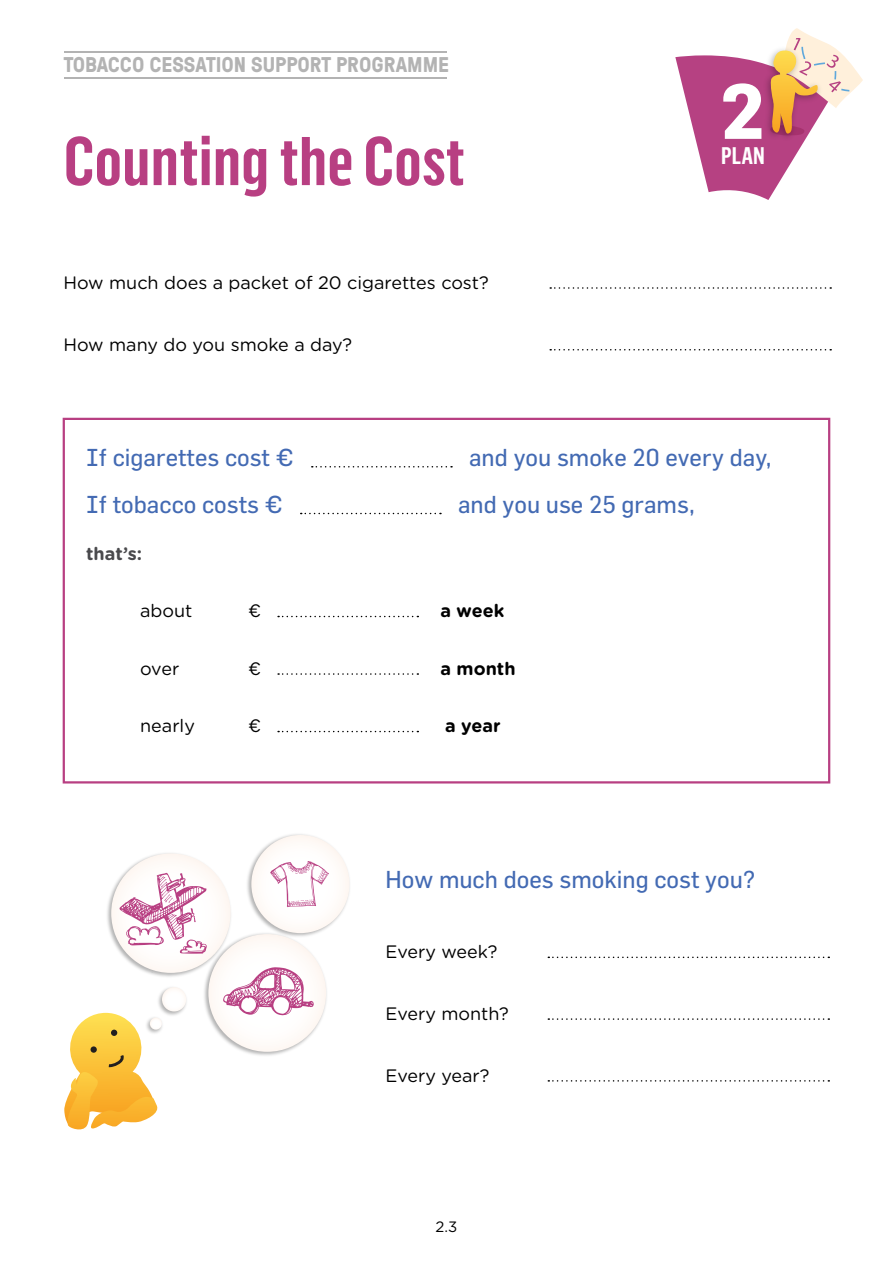
<style>
.page{position:relative;width:893px;height:1263px;background:#fff}
.page>*{position:absolute;margin:0;border:0;box-sizing:border-box;transform-origin:0 0}
.t1{font:700 76.65px "Flama";color:#fff}
.t2{font:600 67.5px "Flama Condensed";color:#b83f82}
.t3{font:24px "Flama";color:#436ab3}
.t4{font:600 23.55px "Flama Condensed";color:#fff}
.t5{font:700 21.3px "GT Pressura";color:#b3b3b3}
.t6{font:18px "Gotham Rounded";color:#000}
.t7{font:700 18px "Gotham Rounded";color:#000}
.t8{font:700 18px "Gotham Rounded";color:#4a4a4d}
.t9{font:15px "Gotham Rounded";color:#000}
</style>
<div class="page">
<hr style="left:64px;top:51px;width:382px;height:2px;background:#b3b3b3">
<hr style="left:64px;top:77px;width:382px;height:2px;background:#b3b3b3">
<svg style="left:675px;top:28px;width:188px;height:172px"></svg>
<svg style="left:548px;top:956px;width:281px;height:2px"></svg>
<svg style="left:548px;top:1018px;width:281px;height:2px"></svg>
<svg style="left:548px;top:1080px;width:281px;height:1px"></svg>
<svg style="left:550px;top:287px;width:281px;height:2px"></svg>
<svg style="left:550px;top:349px;width:281px;height:1px"></svg>
<svg style="left:312px;top:466px;width:140px;height:1px"></svg>
<svg style="left:301px;top:513px;width:140px;height:1px"></svg>
<svg style="left:278px;top:616px;width:140px;height:1px"></svg>
<svg style="left:278px;top:673px;width:140px;height:2px"></svg>
<svg style="left:278px;top:731px;width:140px;height:1px"></svg>
<div style="left:63px;top:418px;width:767px;height:365px;border:2px solid #b83f82"></div>
<img style="left:107px;top:853px;width:124px;height:124px">
<div style="left:111px;top:853px;width:120px;height:120px;background:#fef9f6;border-radius:60px"></div>
<img style="left:247px;top:834px;width:103px;height:97px">
<div style="left:251px;top:835px;width:98px;height:98px;background:#fefbf9;border-radius:49px"></div>
<img style="left:202px;top:931px;width:125px;height:125px">
<div style="left:208px;top:934px;width:118px;height:118px;background:#fefbf8;border-radius:59px"></div>
<svg style="left:119px;top:873px;width:88px;height:81px"></svg>
<svg style="left:270px;top:861px;width:59px;height:46px"></svg>
<svg style="left:223px;top:967px;width:91px;height:48px"></svg>
<img style="left:158px;top:987px;width:29px;height:29px">
<div style="left:162px;top:987px;width:24px;height:24px;background:#fffefd;border-radius:12px"></div>
<svg style="left:64px;top:1013px;width:98px;height:117px"></svg>
<p class="t5" style="left:64px;top:49px;width:387px">TOBACCO CESSATION SUPPORT PROGRAMME</p>
<h2 class="t2" style="left:64px;top:118px;width:403px">Counting the Cost</h2>
<p class="t6" style="left:63px;top:270px;width:427px">How much does a packet of 20 cigarettes cost?</p>
<p class="t6" style="left:63px;top:332px;width:290px">How many do you smoke a day?</p>
<h1 class="t1" style="left:720px;top:65px;width:47px">2</h1>
<h3 class="t4" style="left:721px;top:140px;width:45px">PLAN</h3>
<h3 class="t3" style="left:86px;top:443px;width:209px">If cigarettes cost €</h3>
<h3 class="t3" style="left:469px;top:443px;width:304px">and you smoke 20 every day,</h3>
<h3 class="t3" style="left:86px;top:490px;width:198px">If tobacco costs €</h3>
<h3 class="t3" style="left:458px;top:490px;width:238px">and you use 25 grams,</h3>
<p class="t8" style="left:86px;top:540px;width:58px">that’s:</p>
<p class="t6" style="left:140px;top:598px;width:54px">about</p>
<p class="t6" style="left:248px;top:598px;width:14px">€</p>
<p class="t7" style="left:441px;top:598px;width:65px">a week</p>
<p class="t6" style="left:140px;top:656px;width:41px">over</p>
<p class="t6" style="left:248px;top:656px;width:14px">€</p>
<p class="t7" style="left:441px;top:655px;width:77px">a month</p>
<p class="t6" style="left:140px;top:713px;width:56px">nearly</p>
<p class="t6" style="left:248px;top:713px;width:14px">€</p>
<p class="t7" style="left:445px;top:713px;width:57px">a year</p>
<h3 class="t3" style="left:386px;top:865px;width:371px">How much does smoking cost you?</h3>
<p class="t6" style="left:386px;top:939px;width:114px">Every week?</p>
<p class="t6" style="left:386px;top:1001px;width:125px">Every month?</p>
<p class="t6" style="left:386px;top:1063px;width:105px">Every year?</p>
<p class="t9" style="left:436px;top:1217px;width:23px">2.3</p>
</div>
